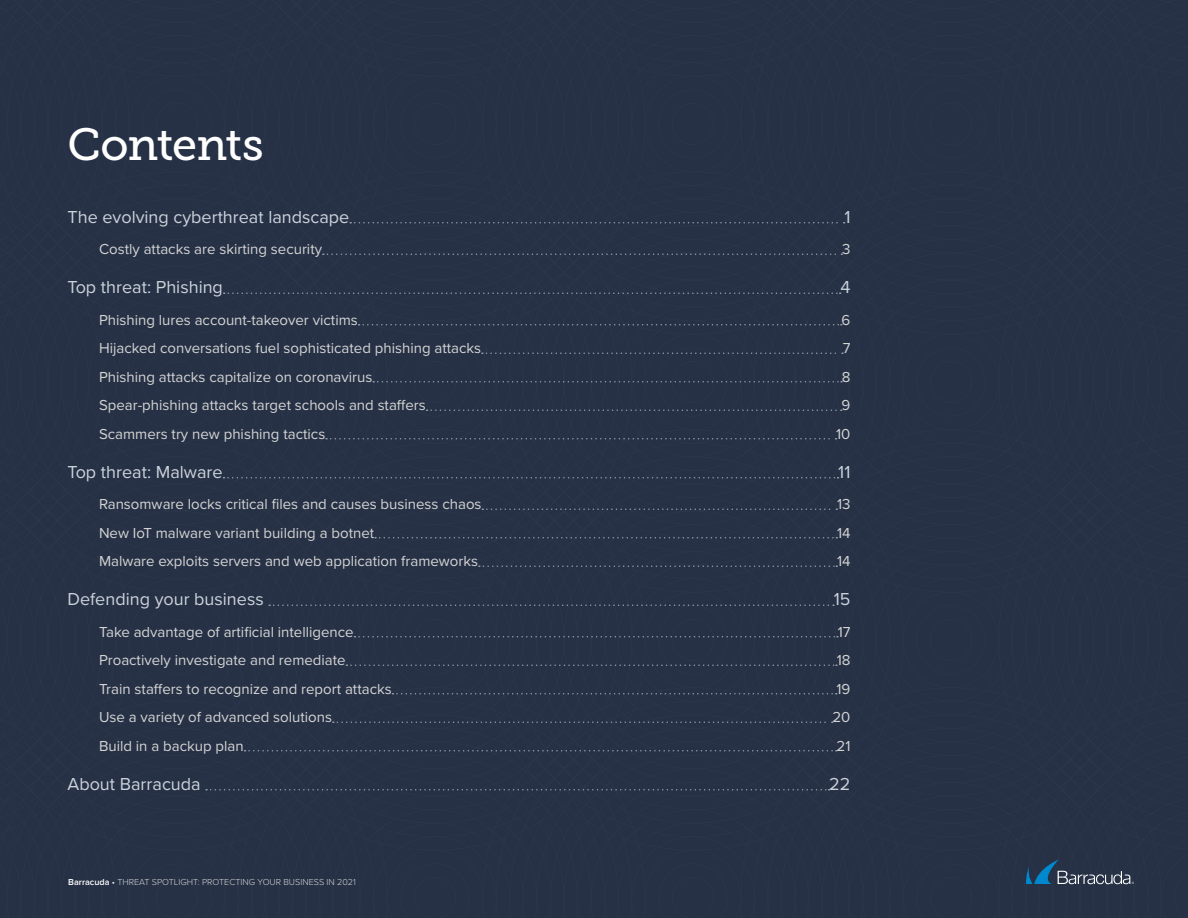
<style>
.page{position:relative;width:1188px;height:918px;background:#263146}
.page>*{position:absolute;margin:0;border:0;box-sizing:border-box;transform-origin:0 0}
.t1{font:45px "Museo Slab 500";letter-spacing:-.025em;color:#fff}
.t2{font:18px "Proxima Nova";color:#ccd2da}
.t3{font:15px "Proxima Nova";color:#d4d4d3}
.t4{font:300 9px "Proxima Nova";color:#d4d4d3}
.s1{font-weight:600;color:#fff}
.s2{color:#fff}
</style>
<div class="page">
<svg style="left:1026px;top:860px;width:108px;height:24px"></svg>
<svg style="left:350px;top:222px;width:495px;height:2px"></svg>
<svg style="left:323px;top:254px;width:519px;height:1px"></svg>
<svg style="left:224px;top:293px;width:617px;height:1px"></svg>
<svg style="left:359px;top:324px;width:483px;height:2px"></svg>
<svg style="left:482px;top:353px;width:361px;height:1px"></svg>
<svg style="left:373px;top:381px;width:469px;height:2px"></svg>
<svg style="left:427px;top:410px;width:415px;height:1px"></svg>
<svg style="left:326px;top:438px;width:510px;height:2px"></svg>
<svg style="left:223px;top:477px;width:616px;height:2px"></svg>
<svg style="left:482px;top:509px;width:355px;height:1px"></svg>
<svg style="left:375px;top:537px;width:462px;height:2px"></svg>
<svg style="left:479px;top:566px;width:358px;height:1px"></svg>
<svg style="left:269px;top:605px;width:565px;height:1px"></svg>
<svg style="left:354px;top:636px;width:484px;height:2px"></svg>
<svg style="left:346px;top:665px;width:491px;height:1px"></svg>
<svg style="left:392px;top:693px;width:445px;height:2px"></svg>
<svg style="left:333px;top:722px;width:500px;height:1px"></svg>
<svg style="left:245px;top:750px;width:592px;height:2px"></svg>
<svg style="left:206px;top:789px;width:624px;height:2px"></svg>
<h1 class="t1" style="left:68px;top:119px;width:198px">Contents</h1>
<p class="t2" style="left:68px;top:203px;width:283px">The evolving cyberthreat landscape</p>
<p class="t2" style="left:844px;top:203px;width:8px">1</p>
<p class="t3" style="left:99px;top:238px;width:225px">Costly attacks are skirting security</p>
<p class="t3" style="left:842px;top:238px;width:10px">3</p>
<p class="t2" style="left:68px;top:274px;width:157px">Top threat: Phishing</p>
<p class="t2" style="left:840px;top:274px;width:12px">4</p>
<p class="t3" style="left:99px;top:309px;width:260px">Phishing lures account-takeover victims</p>
<p class="t3" style="left:842px;top:309px;width:10px">6</p>
<p class="t3" style="left:99px;top:337px;width:384px">Hijacked conversations fuel sophisticated phishing attacks</p>
<p class="t3" style="left:843px;top:337px;width:9px">7</p>
<p class="t3" style="left:99px;top:366px;width:275px">Phishing attacks capitalize on coronavirus</p>
<p class="t3" style="left:842px;top:366px;width:10px">8</p>
<p class="t3" style="left:99px;top:394px;width:328px">Spear-phishing attacks target schools and staffers</p>
<p class="t3" style="left:842px;top:394px;width:10px">9</p>
<p class="t3" style="left:99px;top:423px;width:228px">Scammers try new phishing tactics</p>
<p class="t3" style="left:836px;top:423px;width:16px">10</p>
<p class="t2" style="left:68px;top:458px;width:157px">Top threat: Malware</p>
<p class="t2" style="left:838px;top:458px;width:14px">11</p>
<p class="t3" style="left:99px;top:493px;width:384px">Ransomware locks critical files and causes business chaos</p>
<p class="t3" style="left:837px;top:493px;width:15px">13</p>
<p class="t3" style="left:99px;top:522px;width:277px">New IoT malware variant building a botnet</p>
<p class="t3" style="left:837px;top:522px;width:15px">14</p>
<p class="t3" style="left:99px;top:550px;width:381px">Malware exploits servers and web application frameworks</p>
<p class="t3" style="left:837px;top:550px;width:15px">14</p>
<p class="t2" style="left:68px;top:586px;width:198px">Defending your business</p>
<p class="t2" style="left:834px;top:586px;width:18px">15</p>
<p class="t3" style="left:99px;top:621px;width:256px">Take advantage of artificial intelligence</p>
<p class="t3" style="left:838px;top:621px;width:14px">17</p>
<p class="t3" style="left:99px;top:649px;width:248px">Proactively investigate and remediate</p>
<p class="t3" style="left:837px;top:649px;width:15px">18</p>
<p class="t3" style="left:99px;top:678px;width:294px">Train staffers to recognize and report attacks</p>
<p class="t3" style="left:837px;top:678px;width:15px">19</p>
<p class="t3" style="left:99px;top:706px;width:235px">Use a variety of advanced solutions</p>
<p class="t3" style="left:832px;top:706px;width:19px">20</p>
<p class="t3" style="left:99px;top:735px;width:146px">Build in a backup plan</p>
<p class="t3" style="left:837px;top:735px;width:15px">21</p>
<p class="t2" style="left:68px;top:770px;width:135px">About Barracuda</p>
<p class="t2" style="left:829px;top:770px;width:23px">22</p>
<p class="t4" style="left:68px;top:875px;width:289px"><span class="s1">Barracuda</span> <span class="s2">•</span> THREAT SPOTLIGHT: PROTECTING YOUR BUSINESS IN 2021</p>
</div>
